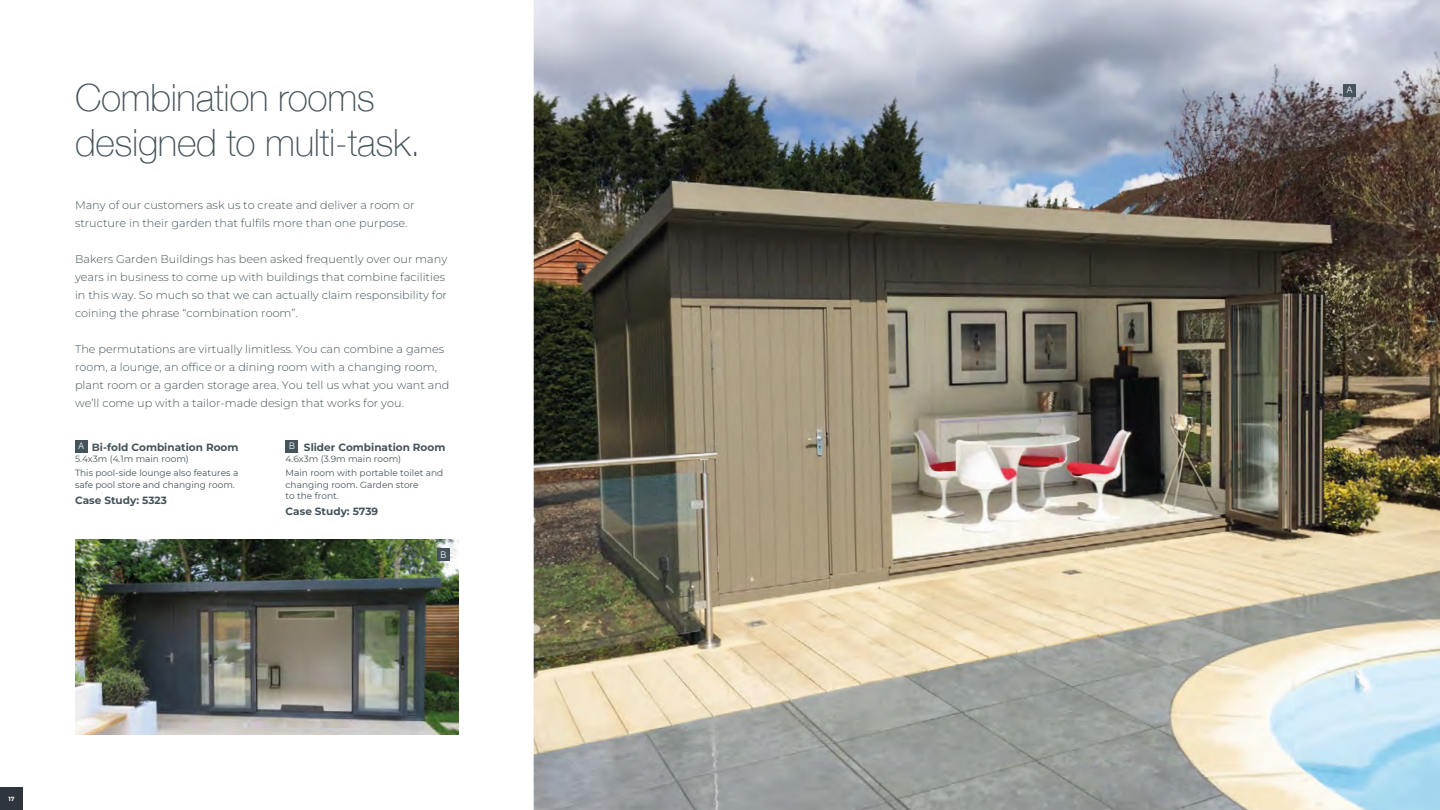
<style>
.page{position:relative;width:1440px;height:810px;background:#fff}
.page>*{position:absolute;margin:0;border:0;box-sizing:border-box;transform-origin:0 0}
.t1{font:100 37.5px/45px "Helvetica Neue";letter-spacing:-.01em;color:#45535b}
.t2{font:300 11.25px/18px "Montserrat";color:#45535b}
.t3{font:700 10.5px "Montserrat";color:#45535b}
.t4{font:300 9.15px "Swiss 721 BT";color:#fff}
.t5{font:9px/14.6px "Montserrat";color:#45535b}
.t6{font:700 6px "Montserrat";color:#fff}
</style>
<div class="page">
<img style="left:534px;top:0;width:906px;height:810px">
<img style="left:75px;top:540px;width:384px;height:195px">
<div style="left:75px;top:440px;width:13px;height:13px;background:#45535b"></div>
<div style="left:286px;top:440px;width:12px;height:13px;background:#45535b"></div>
<div style="left:1343px;top:84px;width:13px;height:13px;background:#45535b"></div>
<div style="left:437px;top:548px;width:13px;height:13px;background:#45535b"></div>
<div style="left:0;top:787px;width:23px;height:23px;background:#2e353c"></div>
<h1 class="t1" style="left:75px;top:74px;width:347px">Combination rooms designed to multi-task.</h1>
<p class="t2" style="left:75px;top:196px;width:341px">Many of our customers ask us to create and deliver a room or structure in their garden that fulfils more than one purpose.</p>
<p class="t2" style="left:75px;top:250px;width:374px">Bakers Garden Buildings has been asked frequently over our many years in business to come up with buildings that combine facilities in this way. So much so that we can actually claim responsibility for coining the phrase “combination room”.</p>
<p class="t2" style="left:75px;top:340px;width:376px">The permutations are virtually limitless. You can combine a games room, a lounge, an office or a dining room with a changing room, plant room or a garden storage area. You tell us what you want and we’ll come up with a tailor-made design that works for you.</p>
<p class="t3" style="left:79px;top:440px;width:161px"><sup>A</sup> Bi-fold Combination Room</p>
<p class="t5" style="left:75px;top:451px;width:165px">5.4x3m (4.1m main room)<br>This pool-side lounge also features a</p>
<p class="t5" style="left:75px;top:477px;width:161px">safe pool store and changing room.</p>
<p class="t3" style="left:75px;top:493px;width:93px">Case Study: 5323</p>
<p class="t3" style="left:289px;top:440px;width:158px"><sup>B</sup> Slider Combination Room</p>
<p class="t5" style="left:286px;top:451px;width:159px">4.6x3m (3.9m main room)<br>Main room with portable toilet and</p>
<p class="t5" style="left:286px;top:478px;width:135px;line-height:11.2px">changing room. Garden store to the front.</p>
<p class="t3" style="left:286px;top:504px;width:94px">Case Study: 5739</p>
<p class="t4" style="left:441px;top:549px;width:7px">B</p>
<p class="t6" style="left:8px;top:795px;width:8px">17</p>
<p class="t4" style="left:1347px;top:84px;width:7px">A</p>
</div>
